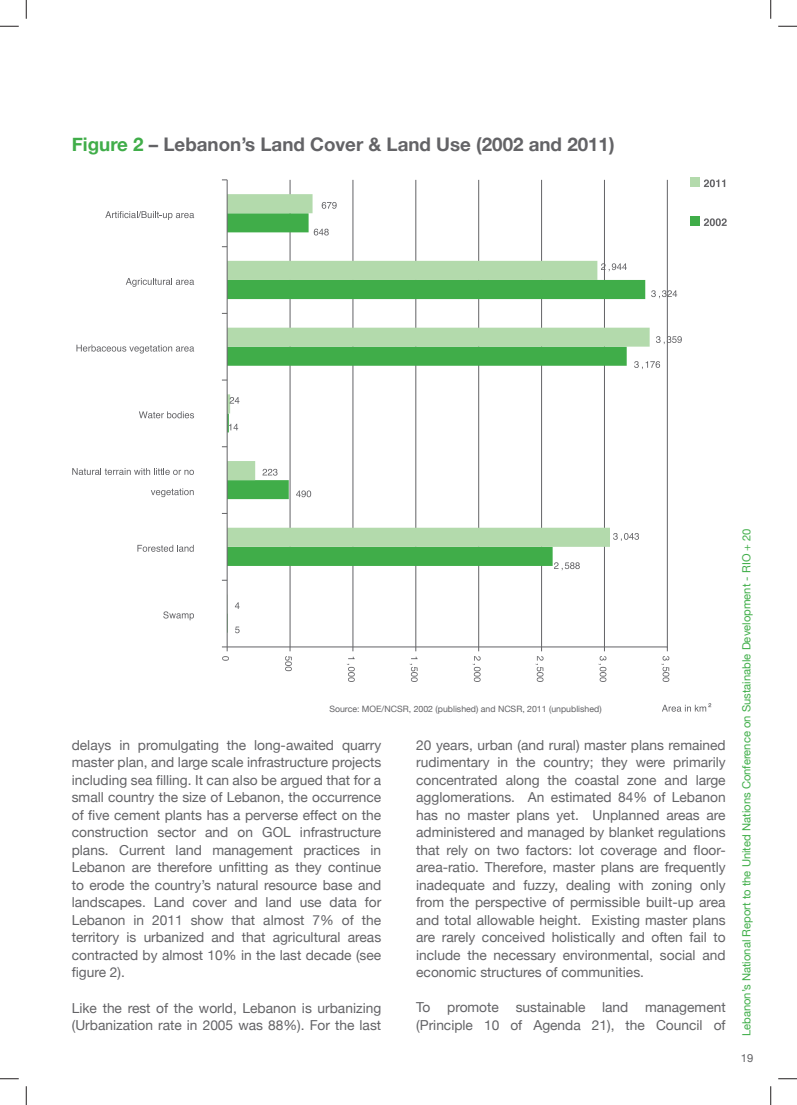
<style>
.page{position:relative;width:797px;height:1105px;background:#fff}
.page>*{position:absolute;margin:0;border:0;box-sizing:border-box;transform-origin:0 0}
.t1{font:700 18.75px "Helvetica Neue";color:#636366}
.t2{font:13.75px/17.5px "Helvetica Neue";color:#636366;text-align:justify}
.t3{font:11.25px "Helvetica Neue";color:#40ae49}
.t4{font:11.25px "Helvetica Neue";color:#636366}
.t5{font:8.75px "Helvetica Neue";color:#636366}
.s1{color:#40ad49}
</style>
<div class="page">
<hr style="left:667px;top:180px;width:1px;height:467px;background:#636366">
<hr style="left:604px;top:180px;width:1px;height:467px;background:#636366">
<hr style="left:541px;top:180px;width:1px;height:467px;background:#636366">
<hr style="left:478px;top:180px;width:1px;height:467px;background:#636366">
<hr style="left:415px;top:180px;width:1px;height:467px;background:#636366">
<hr style="left:352px;top:180px;width:1px;height:467px;background:#636366">
<hr style="left:290px;top:180px;width:1px;height:467px;background:#636366">
<svg style="left:228px;top:194px;width:421px;height:419px"></svg>
<hr style="left:227px;top:180px;width:1px;height:467px;background:#636366">
<svg style="left:235px;top:627px;width:4px;height:6px"></svg>
<svg style="left:554px;top:562px;width:26px;height:8px"></svg>
<svg style="left:296px;top:490px;width:15px;height:7px"></svg>
<svg style="left:229px;top:424px;width:9px;height:6px"></svg>
<svg style="left:634px;top:361px;width:26px;height:8px"></svg>
<svg style="left:651px;top:290px;width:26px;height:8px"></svg>
<svg style="left:314px;top:229px;width:15px;height:6px"></svg>
<svg style="left:235px;top:602px;width:4px;height:7px"></svg>
<svg style="left:613px;top:533px;width:26px;height:8px"></svg>
<svg style="left:262px;top:469px;width:15px;height:7px"></svg>
<svg style="left:229px;top:397px;width:10px;height:7px"></svg>
<svg style="left:656px;top:336px;width:25px;height:8px"></svg>
<svg style="left:601px;top:263px;width:26px;height:8px"></svg>
<svg style="left:322px;top:202px;width:15px;height:7px"></svg>
<svg style="left:222px;top:646px;width:447px;height:36px"></svg>
<svg style="left:163px;top:611px;width:31px;height:9px"></svg>
<svg style="left:137px;top:545px;width:57px;height:7px"></svg>
<svg style="left:72px;top:468px;width:122px;height:7px"></svg>
<svg style="left:151px;top:488px;width:43px;height:9px"></svg>
<svg style="left:139px;top:411px;width:55px;height:7px"></svg>
<svg style="left:76px;top:345px;width:118px;height:9px"></svg>
<svg style="left:126px;top:278px;width:68px;height:9px"></svg>
<svg style="left:105px;top:211px;width:89px;height:9px"></svg>
<div style="left:690px;top:178px;width:9px;height:9px;background:#b3daac"></div>
<svg style="left:703px;top:179px;width:22px;height:8px"></svg>
<div style="left:690px;top:217px;width:9px;height:9px;background:#40ad49"></div>
<svg style="left:703px;top:218px;width:23px;height:8px"></svg>
<svg style="left:662px;top:703px;width:49px;height:9px"></svg>
<svg style="left:0;top:25px;width:19px;height:2px"></svg>
<svg style="left:778px;top:25px;width:19px;height:2px"></svg>
<svg style="left:0;top:1078px;width:19px;height:1px"></svg>
<svg style="left:778px;top:1078px;width:19px;height:1px"></svg>
<svg style="left:25px;top:0;width:2px;height:19px"></svg>
<svg style="left:25px;top:1086px;width:2px;height:19px"></svg>
<svg style="left:770px;top:0;width:1px;height:19px"></svg>
<svg style="left:770px;top:1086px;width:1px;height:19px"></svg>
<h1 class="t1" style="left:72px;top:133px;width:544px"><span class="s1">Figure 2</span> – Lebanon’s Land Cover &amp; Land Use (2002 and 2011)</h1>
<p class="t5" style="left:329px;top:704px;width:274px">Source: MOE/NCSR, 2002 (published) and NCSR, 2011 (unpublished)</p>
<p class="t2" style="left:72px;top:736px;width:311px">delays in promulgating the long-awaited quarry master plan, and large scale infrastructure projects including sea filling. It can also be argued that for a small country the size of Lebanon, the occurrence of five cement plants has a perverse effect on the construction sector and on GOL infrastructure plans. Current land management practices in Lebanon are therefore unfitting as they continue to erode the country’s natural resource base and landscapes. Land cover and land use data for Lebanon in 2011 show that almost 7% of the territory is urbanized and that agricultural areas contracted by almost 10% in the last decade (see figure 2).</p>
<p class="t2" style="left:72px;top:999px;width:311px">Like the rest of the world, Lebanon is urbanizing (Urbanization rate in 2005 was 88%). For the last</p>
<p class="t2" style="left:416px;top:736px;width:311px">20 years, urban (and rural) master plans remained rudimentary in the country; they were primarily concentrated along the coastal zone and large agglomerations. An estimated 84% of Lebanon has no master plans yet. Unplanned areas are administered and managed by blanket regulations that rely on two factors: lot coverage and floor&shy;area-ratio. Therefore, master plans are frequently inadequate and fuzzy, dealing with zoning only from the perspective of permissible built-up area and total allowable height. Existing master plans are rarely conceived holistically and often fail to include the necessary environmental, social and economic structures of communities.</p>
<p class="t2" style="left:416px;top:998px;width:311px">To promote sustainable land management (Principle 10 of Agenda 21), the Council of</p>
<p class="t3" style="left:739px;top:1036px;width:509px;rotate:-90deg">Lebanon’s National Report to the United Nations Conference on Sustainable Development - RIO + 20</p>
<p class="t4" style="left:740px;top:1051px;width:14px">19</p>
</div>
